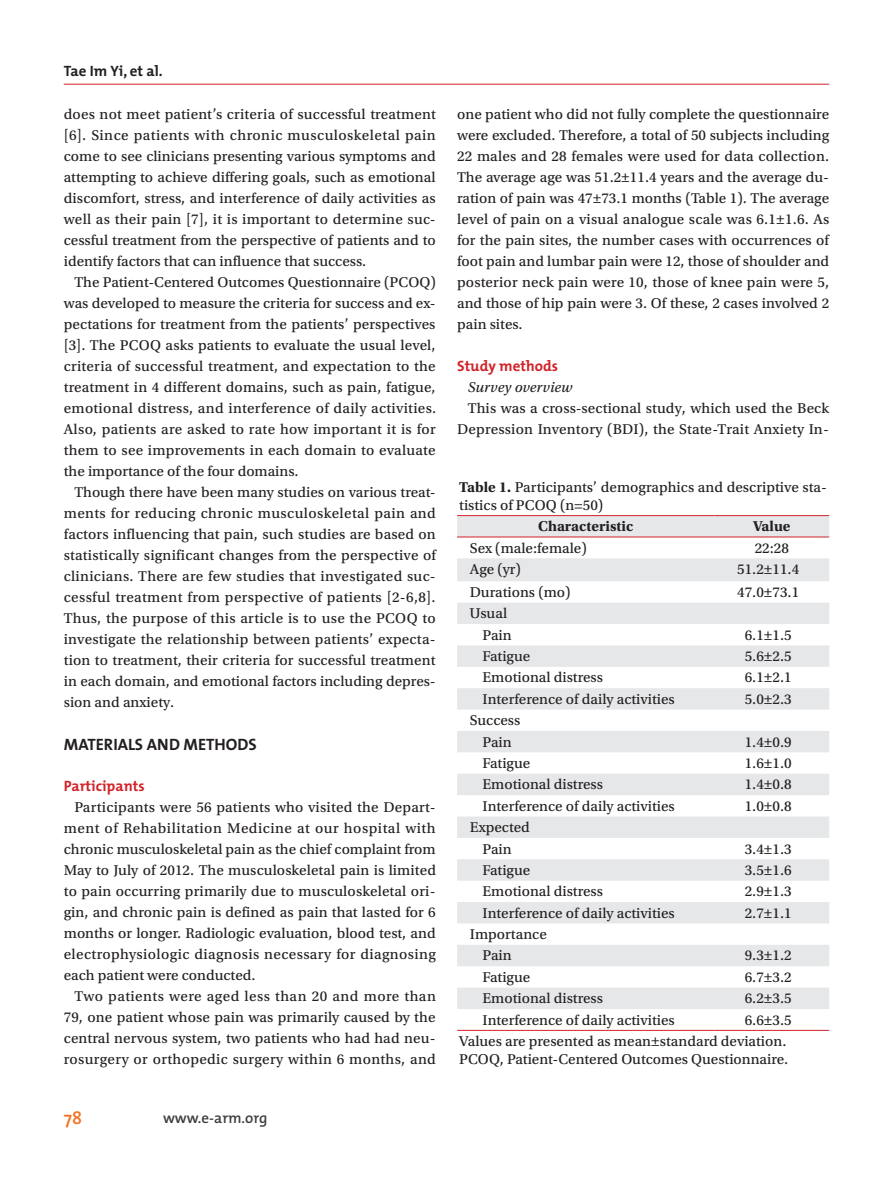
<style>
.page{position:relative;width:893px;height:1191px;background:#fff}
.page>*{position:absolute;margin:0;border:0;box-sizing:border-box;transform-origin:0 0}
.t1{font:600 18px "The Mix";color:#f47321}
.서론{font:700 16.5px "The Mix";color:#231f20}
.바탕글{font:15px/21px "Utopia Std Capt";color:#231f20;text-align:justify}
.표{font:15px/18px "Utopia Std Capt";color:#231f20}
._1{font:700 15px "The Mix";color:#d1232a}
.표1라인{font:700 15px "Utopia Std";color:#231f20}
._1__제목{font:15px "Utopia Std Capt It";letter-spacing:.005em;color:#231f20}
.쪽제목_짝{font:700 15px "The Mix";color:#231f20}
.t2{font:600 15px "The Mix";color:#3e3e3f}
.s1{font-family:"Utopia Std";font-weight:700}
</style>
<div class="page">
<hr style="left:64px;top:84px;width:765px;height:1px;background:#d1232a">
<svg style="left:457px;top:516px;width:372px;height:493px;fill:#e7e7e9"></svg>
<hr style="left:457px;top:1030px;width:257px;height:1px;background:#d1232a">
<hr style="left:714px;top:1030px;width:115px;height:1px;background:#d1232a">
<hr style="left:457px;top:515px;width:257px;height:1px;background:#d1232a">
<hr style="left:714px;top:515px;width:115px;height:1px;background:#d1232a">
<hr style="left:457px;top:536px;width:257px;height:1px;background:#d1232a">
<hr style="left:714px;top:536px;width:115px;height:1px;background:#d1232a">
<p class="쪽제목_짝" style="left:64px;top:59px;width:100px">Tae Im Yi, et al.</p>
<p class="바탕글" style="left:64px;top:104px;width:374px">does not meet patient’s criteria of successful treatment [6]. Since patients with chronic musculoskeletal pain come to see clinicians presenting various symptoms and attempting to achieve differing goals, such as emotional discomfort, stress, and interference of daily activities as well as their pain [7], it is important to determine suc&shy;cessful treatment from the perspective of patients and to identify factors that can influence that success.</p>
<p class="바탕글" style="left:64px;top:272px;width:374px;text-indent:11px">The Patient-Centered Outcomes Questionnaire (PCOQ) was developed to measure the criteria for success and ex&shy;pectations for treatment from the patients’ perspectives [3]. The PCOQ asks patients to evaluate the usual level, criteria of successful treatment, and expectation to the treatment in 4 different domains, such as pain, fatigue, emotional distress, and interference of daily activities.<br>Also, patients are asked to rate how important it is for them to see improvements in each domain to evaluate the importance of the four domains.</p>
<p class="바탕글" style="left:64px;top:482px;width:374px;text-indent:11px">Though there have been many studies on various treat&shy;ments for reducing chronic musculoskeletal pain and factors influencing that pain, such studies are based on statistically significant changes from the perspective of clinicians. There are few studies that investigated suc&shy;cessful treatment from perspective of patients [2-6,8].<br>Thus, the purpose of this article is to use the PCOQ to investigate the relationship between patients’ expecta&shy;tion to treatment, their criteria for successful treatment in each domain, and emotional factors including depres&shy;sion and anxiety.</p>
<p class="서론" style="left:64px;top:731px;width:195px">MATERIALS AND METHODS</p>
<p class="_1" style="left:64px;top:773px;width:82px">Participants</p>
<p class="바탕글" style="left:64px;top:797px;width:374px;text-indent:11px">Participants were 56 patients who visited the Depart&shy;ment of Rehabilitation Medicine at our hospital with chronic musculoskeletal pain as the chief complaint from May to July of 2012. The musculoskeletal pain is limited to pain occurring primarily due to musculoskeletal ori&shy;gin, and chronic pain is defined as pain that lasted for 6 months or longer. Radiologic evaluation, blood test, and electrophysiologic diagnosis necessary for diagnosing each patient were conducted.</p>
<p class="바탕글" style="left:64px;top:986px;width:374px;text-indent:11px">Two patients were aged less than 20 and more than 79, one patient whose pain was primarily caused by the central nervous system, two patients who had had neu&shy;rosurgery or orthopedic surgery within 6 months, and</p>
<p class="t1" style="left:64px;top:1102px;width:20px">78</p>
<p class="t2" style="left:163px;top:1105px;width:106px">www.e-arm.org</p>
<p class="바탕글" style="left:457px;top:104px;width:374px">one patient who did not fully complete the questionnaire were excluded. Therefore, a total of 50 subjects including 22 males and 28 females were used for data collection.<br>The average age was 51.2±11.4 years and the average du&shy;ration of pain was 47±73.1 months (Table 1). The average level of pain on a visual analogue scale was 6.1±1.6. As for the pain sites, the number cases with occurrences of foot pain and lumbar pain were 12, those of shoulder and posterior neck pain were 10, those of knee pain were 5, and those of hip pain were 3. Of these, 2 cases involved 2 pain sites.</p>
<p class="_1" style="left:457px;top:353px;width:102px">Study methods</p>
<p class="_1__제목" style="left:468px;top:379px;width:106px">Survey overview</p>
<p class="바탕글" style="left:457px;top:398px;width:374px;text-align:right">This was a cross-sectional study, which used the Beck<br>Depression Inventory (BDI), the State-Trait Anxiety In-</p>
<p class="표" style="left:459px;top:478px;width:369px"><span class="s1">Table 1.</span> Participants’ demographics and descriptive sta&shy;tistics of PCOQ (n=50)</p>
<p class="표1라인" style="left:538px;top:517px;width:97px">Characteristic</p>
<p class="표1라인" style="left:753px;top:517px;width:39px">Value</p>
<p class="표" style="left:470px;top:539px;width:118px">Sex (male:female)</p>
<p class="표" style="left:755px;top:539px;width:36px">22:28</p>
<p class="표" style="left:470px;top:560px;width:53px">Age (yr)</p>
<p class="표" style="left:737px;top:560px;width:63px">51.2±11.4</p>
<p class="표" style="left:470px;top:583px;width:102px">Durations (mo)</p>
<p class="표" style="left:737px;top:583px;width:63px">47.0±73.1</p>
<p class="표" style="left:470px;top:605px;width:39px">Usual</p>
<p class="표" style="left:483px;top:626px;width:31px">Pain</p>
<p class="표" style="left:745px;top:626px;width:48px">6.1±1.5</p>
<p class="표" style="left:483px;top:647px;width:49px">Fatigue</p>
<p class="표" style="left:745px;top:647px;width:48px">5.6±2.5</p>
<p class="표" style="left:483px;top:669px;width:122px">Emotional distress</p>
<p class="표" style="left:745px;top:669px;width:48px">6.1±2.1</p>
<p class="표" style="left:483px;top:690px;width:194px">Interference of daily activities</p>
<p class="표" style="left:745px;top:690px;width:48px">5.0±2.3</p>
<p class="표" style="left:470px;top:711px;width:52px">Success</p>
<p class="표" style="left:483px;top:733px;width:31px">Pain</p>
<p class="표" style="left:745px;top:733px;width:48px">1.4±0.9</p>
<p class="표" style="left:483px;top:754px;width:49px">Fatigue</p>
<p class="표" style="left:745px;top:754px;width:48px">1.6±1.0</p>
<p class="표" style="left:483px;top:776px;width:122px">Emotional distress</p>
<p class="표" style="left:745px;top:776px;width:48px">1.4±0.8</p>
<p class="표" style="left:483px;top:797px;width:194px">Interference of daily activities</p>
<p class="표" style="left:745px;top:797px;width:48px">1.0±0.8</p>
<p class="표" style="left:470px;top:818px;width:62px">Expected</p>
<p class="표" style="left:483px;top:840px;width:31px">Pain</p>
<p class="표" style="left:745px;top:840px;width:48px">3.4±1.3</p>
<p class="표" style="left:483px;top:861px;width:49px">Fatigue</p>
<p class="표" style="left:745px;top:861px;width:48px">3.5±1.6</p>
<p class="표" style="left:483px;top:882px;width:122px">Emotional distress</p>
<p class="표" style="left:745px;top:882px;width:48px">2.9±1.3</p>
<p class="표" style="left:483px;top:904px;width:194px">Interference of daily activities</p>
<p class="표" style="left:745px;top:904px;width:48px">2.7±1.1</p>
<p class="표" style="left:470px;top:925px;width:78px">Importance</p>
<p class="표" style="left:483px;top:947px;width:31px">Pain</p>
<p class="표" style="left:745px;top:947px;width:48px">9.3±1.2</p>
<p class="표" style="left:483px;top:968px;width:49px">Fatigue</p>
<p class="표" style="left:745px;top:968px;width:48px">6.7±3.2</p>
<p class="표" style="left:483px;top:989px;width:122px">Emotional distress</p>
<p class="표" style="left:745px;top:989px;width:48px">6.2±3.5</p>
<p class="표" style="left:483px;top:1011px;width:194px">Interference of daily activities</p>
<p class="표" style="left:745px;top:1011px;width:48px">6.6±3.5</p>
<p class="표" style="left:459px;top:1032px;width:329px">Values are presented as mean±standard deviation.</p>
<p class="표" style="left:459px;top:1050px;width:330px">PCOQ, Patient-Centered Outcomes Questionnaire.</p>
</div>
